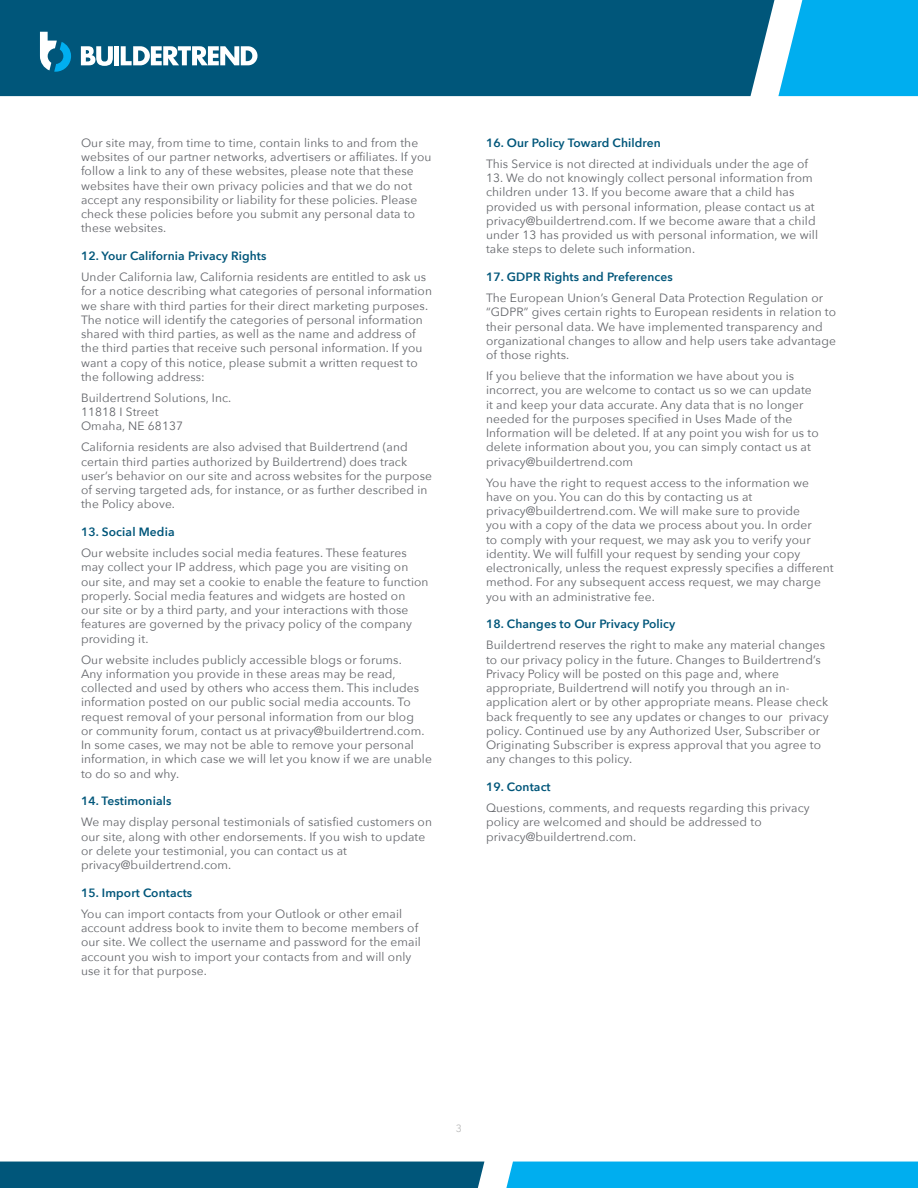
<style>
.page{position:relative;width:918px;height:1188px;background:#fff}
.page>*{position:absolute;margin:0;border:0;box-sizing:border-box;transform-origin:0 0}
.Body_Copy{font:12px/14.2px "Avenir Next";letter-spacing:.01em;color:#63656a}
.Body_Header{font:600 12px "Avenir Next";letter-spacing:.01em;color:#00567a}
.t1{font:10.5px "Avenir Next";color:#bababa}
</style>
<div class="page">
<div style="left:0;top:0;width:775px;height:96px;background:#00567a"></div>
<svg style="left:778px;top:0;width:140px;height:96px"></svg>
<div style="left:0;top:1162px;width:484px;height:26px;background:#00567a"></div>
<div style="left:506px;top:1162px;width:412px;height:26px;background:#00aeef"></div>
<svg style="left:81px;top:46px;width:32px;height:20px"></svg>
<div style="left:114px;top:46px;width:5px;height:19px;background:#fff"></div>
<svg style="left:121px;top:46px;width:137px;height:19px"></svg>
<svg style="left:40px;top:32px;width:31px;height:40px"></svg>
<p class="Body_Copy" style="left:81px;top:135px;width:352px">Our site may, from time to time, contain links to and from the websites of our partner networks, advertisers or affiliates. If you follow a link to any of these websites, please note that these websites have their own privacy policies and that we do not accept any responsibility or liability for these policies. Please check these policies before you submit any personal data to these websites.</p>
<p class="Body_Header" style="left:81px;top:246px;width:187px">12. Your California Privacy Rights</p>
<p class="Body_Copy" style="left:81px;top:269px;width:352px">Under California law, California residents are entitled to ask us for a notice describing what categories of personal information we share with third parties for their direct marketing purposes.<br>The notice will identify the categories of personal information shared with third parties, as well as the name and address of the third parties that receive such personal information. If you want a copy of this notice, please submit a written request to the following address:</p>
<p class="Body_Copy" style="left:81px;top:390px;width:152px">Buildertrend Solutions, Inc.<br>11818 I Street<br>Omaha, NE 68137</p>
<p class="Body_Copy" style="left:81px;top:440px;width:353px">California residents are also advised that Buildertrend (and certain third parties authorized by Buildertrend) does track user’s behavior on our site and across websites for the purpose of serving targeted ads, for instance, or as further described in the Policy above.</p>
<p class="Body_Header" style="left:81px;top:522px;width:95px">13. Social Media</p>
<p class="Body_Copy" style="left:81px;top:545px;width:349px">Our website includes social media features. These features may collect your IP address, which page you are visiting on our site, and may set a cookie to enable the feature to function properly. Social media features and widgets are hosted on<br>our site or by a third party, and your interactions with those features are governed by the privacy policy of the company providing it.</p>
<p class="Body_Copy" style="left:81px;top:652px;width:352px">Our website includes publicly accessible blogs or forums.<br>Any information you provide in these areas may be read, collected and used by others who access them. This includes information posted on our public social media accounts. To request removal of your personal information from our blog<br>or community forum, contact us at privacy@buildertrend.com.<br>In some cases, we may not be able to remove your personal information, in which case we will let you know if we are unable to do so and why.</p>
<p class="Body_Header" style="left:81px;top:791px;width:92px">14. Testimonials</p>
<p class="Body_Copy" style="left:81px;top:815px;width:353px">We may display personal testimonials of satisfied customers on our site, along with other endorsements. If you wish to update or delete your testimonial, you can contact us at privacy@buildertrend.com.</p>
<p class="Body_Header" style="left:81px;top:883px;width:113px">15. Import Contacts</p>
<p class="Body_Copy" style="left:81px;top:906px;width:341px">You can import contacts from your Outlook or other email account address book to invite them to become members of our site. We collect the username and password for the email account you wish to import your contacts from and will only use it for that purpose.</p>
<p class="Body_Header" style="left:486px;top:133px;width:176px">16. Our Policy Toward Children</p>
<p class="Body_Copy" style="left:486px;top:156px;width:324px">This Service is not directed at individuals under the age of</p>
<p class="Body_Copy" style="left:486px;top:170px;width:334px">13. We do not knowingly collect personal information from children under 13. If you become aware that a child has provided us with personal information, please contact us at privacy@buildertrend.com. If we become aware that a child under 13 has provided us with personal information, we will take steps to delete such information.</p>
<p class="Body_Header" style="left:486px;top:267px;width:188px">17. GDPR Rights and Preferences</p>
<p class="Body_Copy" style="left:486px;top:290px;width:352px">The European Union’s General Data Protection Regulation or “GDPR” gives certain rights to European residents in relation to their personal data. We have implemented transparency and organizational changes to allow and help users take advantage of those rights.</p>
<p class="Body_Copy" style="left:486px;top:368px;width:334px">If you believe that the information we have about you is incorrect, you are welcome to contact us so we can update it and keep your data accurate. Any data that is no longer needed for the purposes specified in Uses Made of the Information will be deleted. If at any point you wish for us to delete information about you, you can simply contact us at privacy@buildertrend.com</p>
<p class="Body_Copy" style="left:486px;top:475px;width:349px">You have the right to request access to the information we have on you. You can do this by contacting us at privacy@buildertrend.com. We will make sure to provide<br>you with a copy of the data we process about you. In order<br>to comply with your request, we may ask you to verify your identity. We will fulfill your request by sending your copy electronically, unless the request expressly specifies a different method. For any subsequent access request, we may charge you with an administrative fee.</p>
<p class="Body_Header" style="left:486px;top:614px;width:191px">18. Changes to Our Privacy Policy</p>
<p class="Body_Copy" style="left:486px;top:638px;width:344px">Buildertrend reserves the right to make any material changes to our privacy policy in the future. Changes to Buildertrend’s Privacy Policy will be posted on this page and, where appropriate, Buildertrend will notify you through an in&shy;application alert or by other appropriate means. Please check back frequently to see any updates or changes to our privacy policy. Continued use by any Authorized User, Subscriber or Originating Subscriber is express approval that you agree to any changes to this policy.</p>
<p class="Body_Header" style="left:486px;top:777px;width:66px">19. Contact</p>
<p class="Body_Copy" style="left:486px;top:800px;width:325px">Questions, comments, and requests regarding this privacy policy are welcomed and should be addressed to privacy@buildertrend.com.</p>
<p class="t1" style="left:456px;top:1119px;width:8px">3</p>
</div>
